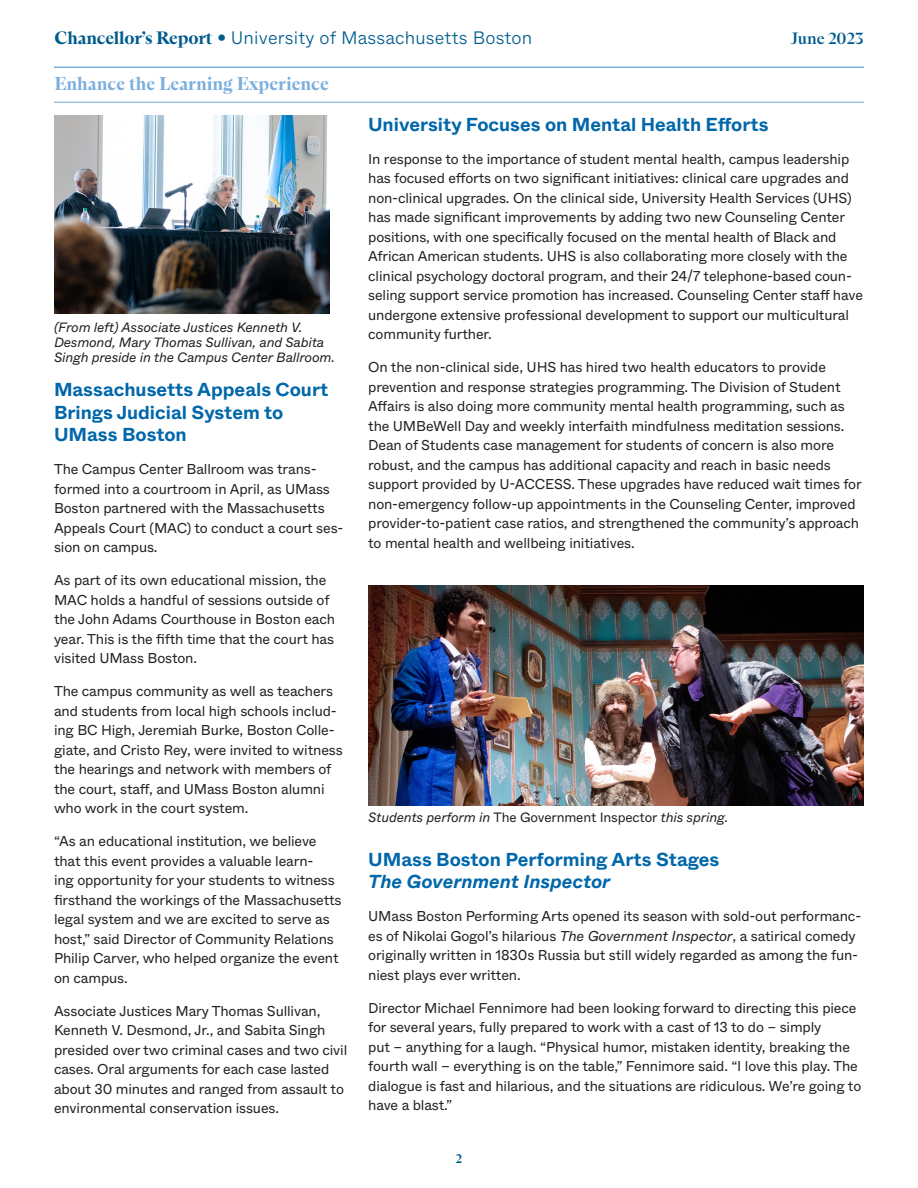
<style>
.page{position:relative;width:918px;height:1188px;background:#fff}
.page>*{position:absolute;margin:0;border:0;box-sizing:border-box;transform-origin:0 0}
.B_head_sw{font:700 18.75px/22.5px "ABC Whyte";color:#0067aa}
.section_head_sw{font:700 18.75px "ABC Arizona Serif";color:#7cafde}
.B_head_sw-2{font:italic 700 18.75px "ABC Whyte";color:#0067aa}
.t1{font:300 18px "ABC Whyte";letter-spacing:.01em;color:#005b8d}
.t2{font:500 16.5px "ABC Arizona Serif";letter-spacing:-.01em;color:#005b8d}
.Body_Copy_sw{font:14.25px/19.5px "ABC Whyte";letter-spacing:-.01em;color:#231f20}
.t3{font:italic 13.5px/15px "ABC Whyte";letter-spacing:-.01em;color:#231f20}
.t4{font:700 12.75px "ABC Arizona Serif";color:#005b8d}
.s1{font-family:"ABC Arizona Serif";font-weight:700}
.s2{font-style:inherit}
.s3{font-style:normal}
.s4{font-style:italic}
</style>
<div class="page">
<hr style="left:54px;top:67px;width:810px;height:1px;background:#7cafde">
<hr style="left:54px;top:102px;width:810px;height:1px;background:#7cafde">
<img style="left:54px;top:115px;width:276px;height:198px">
<img style="left:368px;top:586px;width:496px;height:220px">
<p class="t1" style="left:55px;top:27px;width:479px"><span class="s1">Chancellor’s Report</span> <span class="s2">•</span> University of Massachusetts Boston</p>
<p class="t2" style="left:790px;top:30px;width:75px">June 2023</p>
<p class="section_head_sw" style="left:55px;top:73px;width:276px">Enhance the Learning Experience</p>
<p class="t3" style="left:54px;top:319px;width:282px">(From left) Associate Justices Kenneth V.<br>Desmond, Mary Thomas Sullivan, and Sabita<br>Singh preside in the Campus Center Ballroom.</p>
<p class="B_head_sw" style="left:54px;top:379px;width:276px">Massachusetts Appeals Court<br>Brings Judicial System to<br>UMass Boston</p>
<p class="Body_Copy_sw" style="left:54px;top:460px;width:291px">The Campus Center Ballroom was trans&shy;formed into a courtroom in April, as UMass Boston partnered with the Massachusetts Appeals Court (MAC) to conduct a court ses&shy;sion on campus.</p>
<p class="Body_Copy_sw" style="left:54px;top:571px;width:283px">As part of its own educational mission, the MAC holds a handful of sessions outside of the John Adams Courthouse in Boston each year. This is the fifth time that the court has visited UMass Boston.</p>
<p class="Body_Copy_sw" style="left:54px;top:682px;width:290px">The campus community as well as teachers and students from local high schools includ&shy;ing BC High, Jeremiah Burke, Boston Colle&shy;giate, and Cristo Rey, were invited to witness the hearings and network with members of the court, staff, and UMass Boston alumni who work in the court system.</p>
<p class="Body_Copy_sw" style="left:54px;top:832px;width:289px">“As an educational institution, we believe that this event provides a valuable learn-<br>ing opportunity for your students to witness firsthand the workings of the Massachusetts legal system and we are excited to serve as host,” said Director of Community Relations Philip Carver, who helped organize the event on campus.</p>
<p class="Body_Copy_sw" style="left:54px;top:1001px;width:295px">Associate Justices Mary Thomas Sullivan, Kenneth V. Desmond, Jr., and Sabita Singh presided over two criminal cases and two civil cases. Oral arguments for each case lasted about 30 minutes and ranged from assault to environmental conservation issues.</p>
<p class="B_head_sw" style="left:368px;top:113px;width:402px">University Focuses on Mental Health Efforts</p>
<p class="Body_Copy_sw" style="left:368px;top:149px;width:496px">In response to the importance of student mental health, campus leadership has focused efforts on two significant initiatives: clinical care upgrades and non-clinical upgrades. On the clinical side, University Health Services (UHS) has made significant improvements by adding two new Counseling Center positions, with one specifically focused on the mental health of Black and African American students. UHS is also collaborating more closely with the clinical psychology doctoral program, and their 24/7 telephone-based coun&shy;seling support service promotion has increased. Counseling Center staff have undergone extensive professional development to support our multicultural community further.</p>
<p class="Body_Copy_sw" style="left:368px;top:357px;width:495px">On the non-clinical side, UHS has hired two health educators to provide prevention and response strategies programming. The Division of Student Affairs is also doing more community mental health programming, such as the UMBeWell Day and weekly interfaith mindfulness meditation sessions.<br>Dean of Students case management for students of concern is also more robust, and the campus has additional capacity and reach in basic needs support provided by U-ACCESS. These upgrades have reduced wait times for non-emergency follow-up appointments in the Counseling Center, improved provider-to-patient case ratios, and strengthened the community’s approach to mental health and wellbeing initiatives.</p>
<p class="t3" style="left:368px;top:810px;width:361px">Students perform in <span class="s3">The Government Inspector</span> this spring.</p>
<p class="B_head_sw" style="left:368px;top:848px;width:353px">UMass Boston Performing Arts Stages</p>
<p class="B_head_sw-2" style="left:368px;top:869px;width:244px">The Government Inspector</p>
<p class="Body_Copy_sw" style="left:368px;top:906px;width:495px">UMass Boston Performing Arts opened its season with sold-out performanc&shy;es of Nikolai Gogol’s hilarious <span class="s4">The Government Inspector</span>, a satirical comedy originally written in 1830s Russia but still widely regarded as among the fun&shy;niest plays ever written.</p>
<p class="Body_Copy_sw" style="left:368px;top:998px;width:495px">Director Michael Fennimore had been looking forward to directing this piece for several years, fully prepared to work with a cast of 13 to do – simply<br>put – anything for a laugh. “Physical humor, mistaken identity, breaking the fourth wall – everything is on the table,” Fennimore said. “I love this play. The dialogue is fast and hilarious, and the situations are ridiculous. We’re going to have a blast.”</p>
<p class="t4" style="left:456px;top:1152px;width:8px">2</p>
</div>
